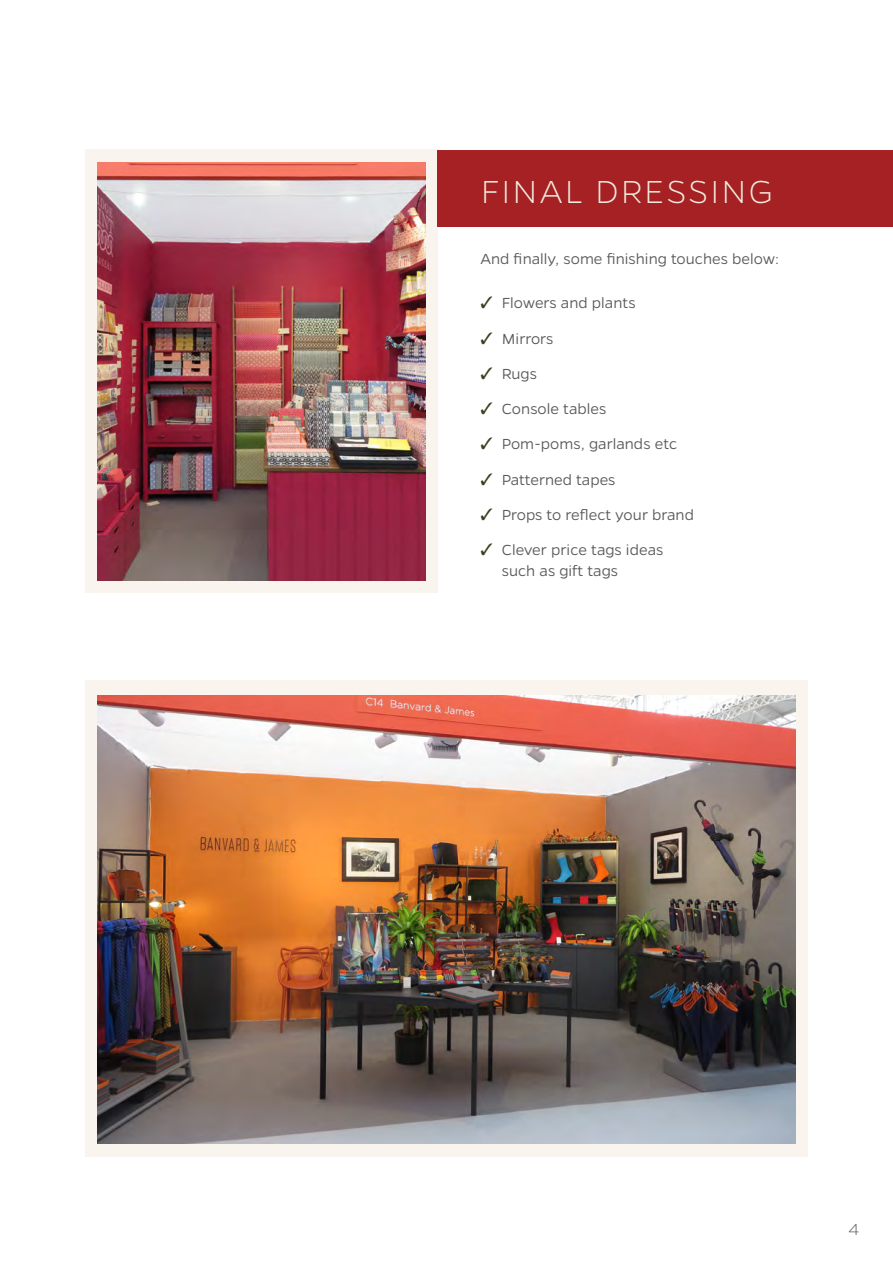
<style>
.page{position:relative;width:893px;height:1263px;background:#fff}
.page>*{position:absolute;margin:0;border:0;box-sizing:border-box;transform-origin:0 0}
.Big_Body_Copy{font:200 36px "Gentona";letter-spacing:.06em;color:#f2ebdd}
.t1{font:200 18px "Gentona";color:#585857}
.body_bullet{font:300 16.5px/21px "Gentona";color:#585857}
.normal_body{font:300 16.5px "Gentona";color:#585857}
.s1{color:#3e3e20}
</style>
<div class="page">
<div style="left:85px;top:150px;width:352px;height:443px;background:#f9f5ee"></div>
<div style="left:85px;top:680px;width:723px;height:477px;background:#f9f5ee"></div>
<img style="left:98px;top:695px;width:697px;height:449px">
<img style="left:98px;top:163px;width:327px;height:417px">
<div style="left:437px;top:150px;width:456px;height:77px;background:#a52124"></div>
<p class="Big_Body_Copy" style="left:481px;top:172px;width:293px">FINAL DRESSING</p>
<p class="normal_body" style="left:480px;top:250px;width:300px">And finally, some finishing touches below:</p>
<p class="body_bullet" style="left:480px;top:292px;width:157px"><span class="s1">✓</span> Flowers and plants</p>
<p class="body_bullet" style="left:480px;top:328px;width:74px"><span class="s1">✓</span> Mirrors</p>
<p class="body_bullet" style="left:480px;top:363px;width:58px"><span class="s1">✓</span> Rugs</p>
<p class="body_bullet" style="left:480px;top:398px;width:127px"><span class="s1">✓</span> Console tables</p>
<p class="body_bullet" style="left:480px;top:433px;width:198px"><span class="s1">✓</span> Pom-poms, garlands etc</p>
<p class="body_bullet" style="left:480px;top:469px;width:137px"><span class="s1">✓</span> Patterned tapes</p>
<p class="body_bullet" style="left:480px;top:504px;width:215px"><span class="s1">✓</span> Props to reflect your brand</p>
<p class="body_bullet" style="left:502px;top:539px;width:163px;text-indent:-21px"><span class="s1">✓</span> Clever price tags ideas such as gift tags</p>
<p class="t1" style="left:848px;top:1219px;width:12px">4</p>
</div>
